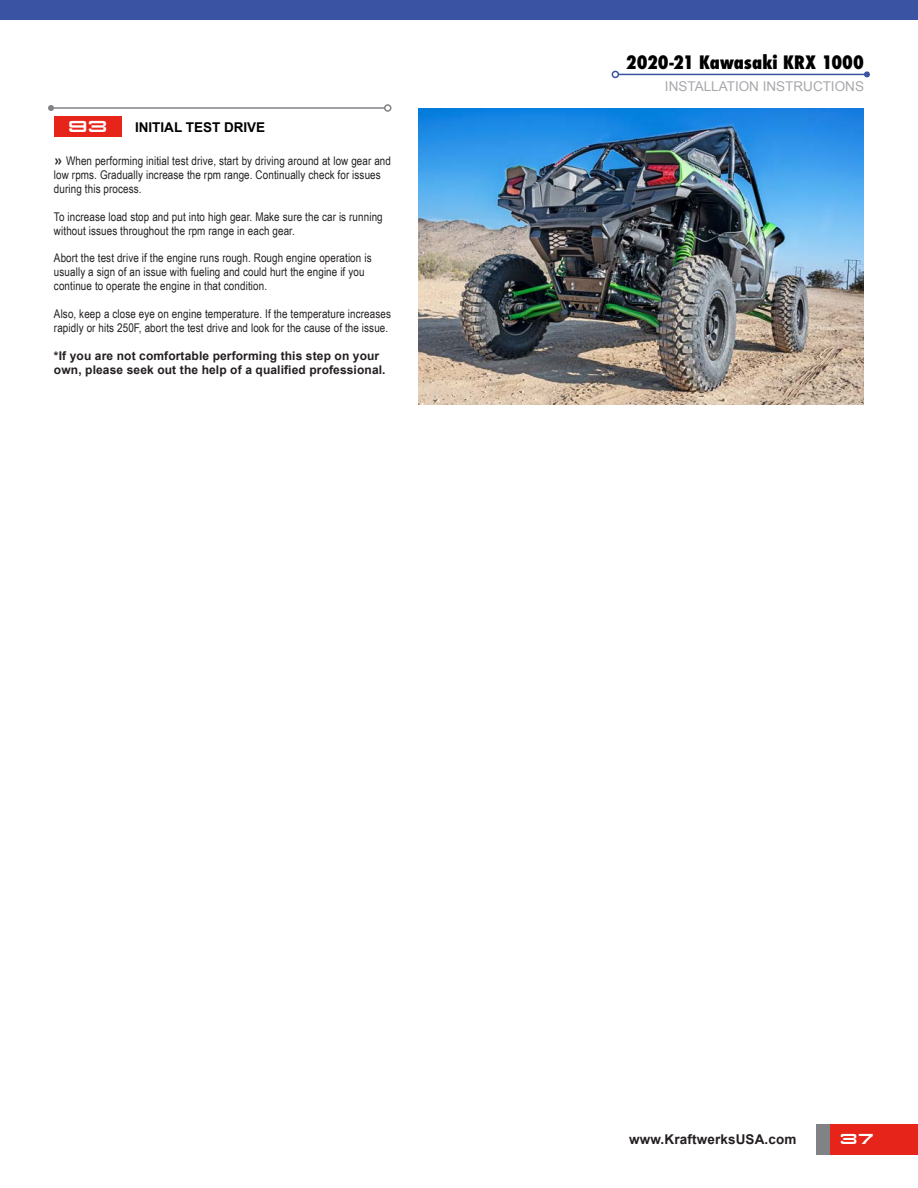
<style>
.page{position:relative;width:918px;height:1188px;background:#fff}
.page>*{position:absolute;margin:0;border:0;box-sizing:border-box;transform-origin:0 0}
.t1{font:800 condensed 18px "Futura";color:#000}
.t2{font:16.5px "Aggie URWT Norm";color:#fff}
.t3{font:15px "Aggie URWT Norm";color:#fff}
.t4{font:13.5px "Arial";color:#a8a9ad}
.t5{font:700 13.5px "Arial";letter-spacing:.01em;color:#231f20}
.t6{font:700 13.5px "Arial";color:#000}
.t7{font:12px/14px "Arial Narrow";letter-spacing:.01em;color:#231f20}
.t8{font:700 12px/14px "Arial";letter-spacing:.01em;color:#231f20}
.s1{font-family:"Arial Rounded MT Bold";font-size:13.95px}
</style>
<div class="page">
<div style="left:0;top:0;width:918px;height:20px;background:#3a53a3"></div>
<div style="left:830px;top:1124px;width:88px;height:30px;background:#e72419"></div>
<div style="left:817px;top:1124px;width:13px;height:30px;background:#808285"></div>
<hr style="left:618px;top:74px;width:249px;height:1px;background:#3a53a3">
<svg style="left:864px;top:71px;width:6px;height:6px"></svg>
<div style="left:612px;top:71px;width:7px;height:7px;border:2px solid #3a53a3;border-radius:50%"></div>
<img style="left:418px;top:108px;width:446px;height:297px">
<hr style="left:51px;top:107px;width:334px;height:2px;background:#808285">
<svg style="left:48px;top:105px;width:6px;height:6px"></svg>
<div style="left:384px;top:104px;width:8px;height:8px;border:2px solid #808285;border-radius:50%"></div>
<div style="left:54px;top:116px;width:68px;height:21px;background:#e72419"></div>
<p class="t2" style="left:68px;top:117px;width:41px">93</p>
<p class="t6" style="left:135px;top:118px;width:132px">INITIAL TEST DRIVE</p>
<p class="t7" style="left:54px;top:153px;width:339px"><span class="s1">»</span> When performing initial test drive, start by driving around at low gear and low rpms. Gradually increase the rpm range. Continually check for issues during this process.</p>
<p class="t7" style="left:54px;top:209px;width:330px">To increase load stop and put into high gear. Make sure the car is running without issues throughout the rpm range in each gear.</p>
<p class="t7" style="left:54px;top:251px;width:319px">Abort the test drive if the engine runs rough. Rough engine operation is usually a sign of an issue with fueling and could hurt the engine if you continue to operate the engine in that condition.</p>
<p class="t7" style="left:54px;top:306px;width:338px">Also, keep a close eye on engine temperature. If the temperature increases rapidly or hits 250F, abort the test drive and look for the cause of the issue.</p>
<p class="t8" style="left:54px;top:349px;width:333px">*If you are not comfortable performing this step on your own, please seek out the help of a qualified professional.</p>
<h1 class="t1" style="left:626px;top:50px;width:240px">2020-21 Kawasaki KRX 1000</h1>
<p class="t4" style="left:665px;top:77px;width:201px">INSTALLATION INSTRUCTIONS</p>
<p class="t5" style="left:629px;top:1130px;width:169px">www.KraftwerksUSA.com</p>
<p class="t3" style="left:840px;top:1131px;width:37px">37</p>
</div>
